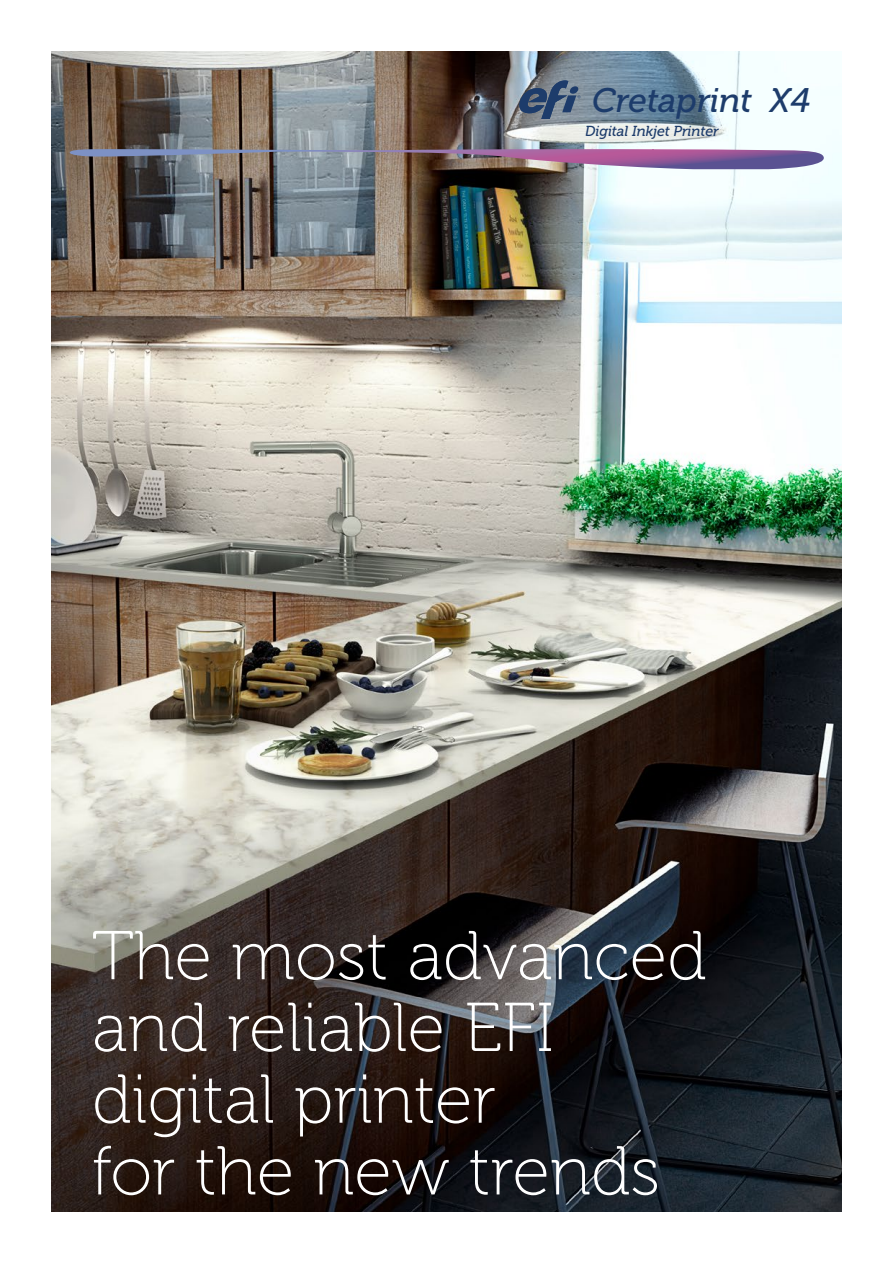
<style>
.page{position:relative;width:893px;height:1263px;background:#fff}
.page>*{position:absolute;margin:0;border:0;box-sizing:border-box;transform-origin:0 0}
.t1{font:69px/71.7px "Museo 100";color:#fff}
.t2{font:italic 33.9px "Museo 500";color:#1d3c6b}
.t3{font:italic 14.4px "Museo 500";color:#1d3c6b}
</style>
<div class="page">
<img style="left:51px;top:51px;width:791px;height:1161px">
<svg style="left:517px;top:80px;width:63px;height:39px;background:#5b6e86"></svg>
<img style="left:70px;top:148px;width:754px;height:21px">
<p class="t2" style="left:592px;top:81px;width:220px">Cretaprint X4</p>
<p class="t3" style="left:585px;top:123px;width:135px">Digital Inkjet Printer</p>
<p class="t1" style="left:92px;top:921px;width:616px">The most advanced and reliable EFI digital printer<br>for the new trends</p>
</div>
